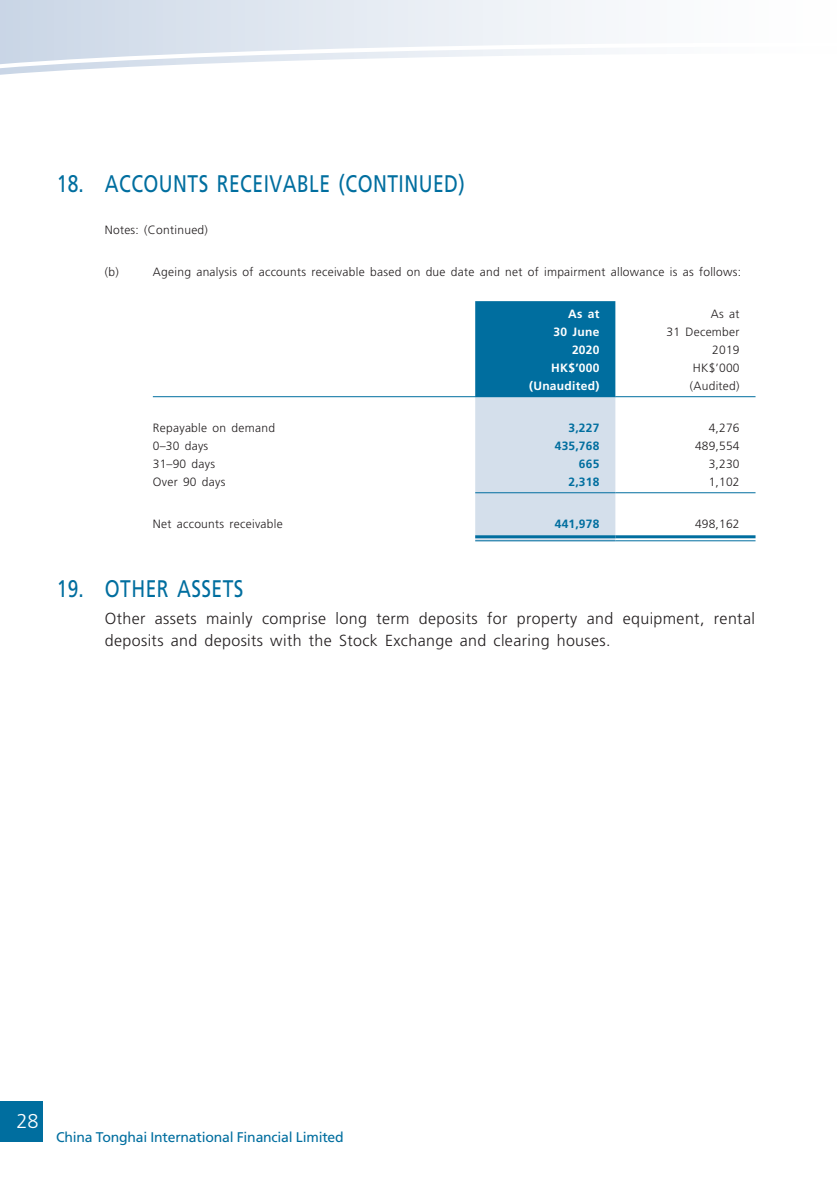
<style>
.page{position:relative;width:840px;height:1191px;background:#fff}
.page>*{position:absolute;margin:0;border:0;box-sizing:border-box;transform-origin:0 0}
._03_H1{font:24px "Frutiger LT Std";letter-spacing:.025em;color:#006e9f;scale:.8 1}
.t1{font:300 20px "Frutiger LT Std";color:#fff}
._12___P2{font:300 16px/22px "Frutiger LT Std";letter-spacing:.025em;color:#231f20}
.t2{font:14px "Frutiger LT Std";letter-spacing:-.015em;color:#006e9f}
._22____IN2__Note{font:300 12px "Frutiger LT Std";letter-spacing:.025em;color:#231f20}
._29_Table_Stub__Note{font:300 12px "Frutiger LT Std";letter-spacing:.025em;color:#231f20}
._02_Note_Text{font:300 12px/18px "Frutiger LT Std";letter-spacing:.015em;color:#231f20;text-align:right}
._02_Note_Text-2{font:700 12px/18px "Frutiger LT Std";letter-spacing:.025em;color:#fff;text-align:right}
._02_Note_Text-3{font:700 12px "Frutiger LT Std";letter-spacing:.015em;color:#006e9f}
._26___P2__Note{font:300 12px "Frutiger LT Std";letter-spacing:.025em;color:#231f20}
</style>
<div class="page">
<div style="left:0;top:0;width:839px;height:78px;background:linear-gradient(to right,#ccd8e7,#fff)"></div>
<svg style="left:0;top:43px;width:839px;height:35px"></svg>
<div style="left:0;top:1101px;width:43px;height:40px;background:#006e9f"></div>
<svg style="left:475px;top:301px;width:140px;height:239px;background:#7eb1cc"></svg>
<hr style="left:153px;top:396px;width:322px;height:1px;background:#006e9f">
<hr style="left:475px;top:396px;width:140px;height:1px;background:#006e9f">
<hr style="left:615px;top:396px;width:140px;height:1px;background:#006e9f">
<hr style="left:475px;top:492px;width:140px;height:1px;background:#006e9f">
<hr style="left:615px;top:492px;width:140px;height:1px;background:#006e9f">
<hr style="left:475px;top:535px;width:140px;height:3px;background:#006e9f">
<hr style="left:475px;top:540px;width:140px;height:1px;background:#006e9f">
<hr style="left:615px;top:535px;width:140px;height:3px;background:#006e9f">
<hr style="left:615px;top:540px;width:140px;height:1px;background:#006e9f">
<p class="_03_H1" style="left:57px;top:169px;width:511px">18. ACCOUNTS RECEIVABLE (CONTINUED)</p>
<p class="_26___P2__Note" style="left:105px;top:223px;width:105px">Notes: (Continued)</p>
<p class="_22____IN2__Note" style="left:105px;top:265px;width:15px">(b)</p>
<p class="_22____IN2__Note" style="left:153px;top:265px;width:589px">Ageing analysis of accounts receivable based on due date and net of impairment allowance is as follows:</p>
<p class="_02_Note_Text-2" style="left:553px;top:304px;width:47px">As at<br>30 June<br>2020</p>
<p class="_02_Note_Text" style="left:666px;top:305px;width:74px">As at<br>31 December<br>2019</p>
<p class="_02_Note_Text-2" style="left:551px;top:358px;width:50px">HK$’000</p>
<p class="_02_Note_Text" style="left:692px;top:359px;width:48px">HK$’000</p>
<p class="_02_Note_Text-2" style="left:528px;top:376px;width:72px">(Unaudited)</p>
<p class="_02_Note_Text" style="left:689px;top:377px;width:51px">(Audited)</p>
<p class="_29_Table_Stub__Note" style="left:153px;top:421px;width:124px">Repayable on demand</p>
<p class="_02_Note_Text-3" style="left:568px;top:420px;width:32px">3,227</p>
<p class="_02_Note_Text" style="left:708px;top:419px;width:32px">4,276</p>
<p class="_29_Table_Stub__Note" style="left:153px;top:439px;width:57px">0–30 days</p>
<p class="_02_Note_Text-3" style="left:554px;top:438px;width:46px">435,768</p>
<p class="_02_Note_Text" style="left:694px;top:437px;width:46px">489,554</p>
<p class="_29_Table_Stub__Note" style="left:153px;top:457px;width:64px">31–90 days</p>
<p class="_02_Note_Text-3" style="left:578px;top:456px;width:22px">665</p>
<p class="_02_Note_Text" style="left:708px;top:455px;width:32px">3,230</p>
<p class="_29_Table_Stub__Note" style="left:153px;top:475px;width:74px">Over 90 days</p>
<p class="_02_Note_Text-3" style="left:568px;top:474px;width:32px">2,318</p>
<p class="_02_Note_Text" style="left:708px;top:473px;width:32px">1,102</p>
<p class="_29_Table_Stub__Note" style="left:153px;top:517px;width:131px">Net accounts receivable</p>
<p class="_02_Note_Text-3" style="left:554px;top:516px;width:46px">441,978</p>
<p class="_02_Note_Text" style="left:694px;top:515px;width:46px">498,162</p>
<p class="_03_H1" style="left:57px;top:574px;width:235px">19. OTHER ASSETS</p>
<p class="_12___P2" style="left:105px;top:608px;width:651px">Other assets mainly comprise long term deposits for property and equipment, rental deposits and deposits with the Stock Exchange and clearing houses.</p>
<p class="t1" style="left:16px;top:1109px;width:24px">28</p>
<p class="t2" style="left:56px;top:1128px;width:289px">China Tonghai International Financial Limited</p>
</div>
